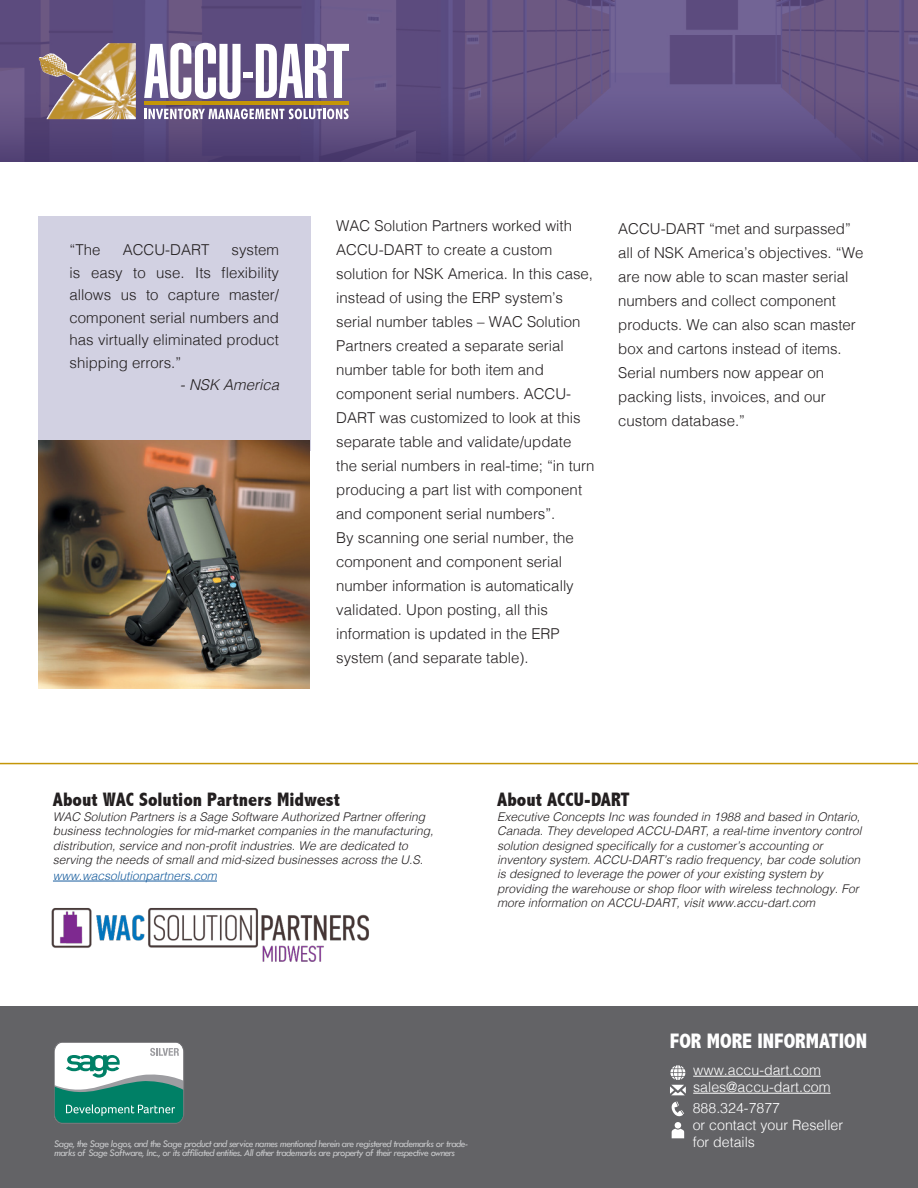
<style>
.page{position:relative;width:918px;height:1188px;background:#fff}
.page>*{position:absolute;margin:0;border:0;box-sizing:border-box;transform-origin:0 0}
.t1{font:800 condensed 21px "Abadi";color:#fff}
.t2{font:800 condensed 19.5px "Abadi";color:#231f20}
.t3{font:300 15px/24px "Helvetica";color:#231f20}
.t4{font:italic 300 15px "Helvetica";color:#231f20}
.t5{font:300 14.1px/17px "Helvetica";color:#fff}
.t6{font:italic 300 12px/14.4px "Helvetica";color:#231f20}
.t7{font:italic 300 12px "Helvetica";color:#175d9e}
.t8{font:italic 10.5px/9px "Tw Cen";letter-spacing:-.05em;color:#c7c8ca}
</style>
<div class="page">
<div style="left:0;top:1007px;width:918px;height:181px;background:#636366"></div>
<svg style="left:54px;top:1042px;width:130px;height:81px"></svg>
<svg style="left:670px;top:1065px;width:16px;height:30px"></svg>
<svg style="left:672px;top:1102px;width:12px;height:14px"></svg>
<svg style="left:672px;top:1122px;width:12px;height:16px"></svg>
<hr style="left:693px;top:1076px;width:128px;height:1px;background:#fff">
<hr style="left:693px;top:1093px;width:138px;height:1px;background:#fff">
<div style="left:38px;top:216px;width:272px;height:235px;background:#d2d1e2"></div>
<hr style="left:53px;top:881px;width:164px;height:1px;background:#175d9e">
<hr style="left:0;top:763px;width:918px;height:1px;background:#c49608">
<img style="left:39px;top:440px;width:271px;height:248px">
<img style="left:51px;top:908px;width:318px;height:54px">
<svg style="left:0;top:0;width:918px;height:162px"></svg>
<img style="left:39px;top:43px;width:69px;height:34px">
<hr style="left:144px;top:101px;width:205px;height:3px;background:#c49608">
<svg style="left:144px;top:109px;width:205px;height:10px"></svg>
<svg style="left:144px;top:43px;width:97px;height:56px"></svg>
<div style="left:243px;top:72px;width:10px;height:6px;background:#fff"></div>
<svg style="left:256px;top:44px;width:93px;height:54px"></svg>
<p class="t3" style="left:70px;top:237px;width:32px">“The</p>
<p class="t3" style="left:123px;top:237px;width:88px">ACCU-DART</p>
<p class="t3" style="left:70px;top:238px;width:211px;line-height:22.5px;text-align:justify;text-indent:162px">system is easy to use. Its flexibility allows us to capture master/ component serial numbers and has virtually eliminated product shipping errors.”</p>
<p class="t4" style="left:180px;top:372px;width:101px">- NSK America</p>
<p class="t3" style="left:336px;top:213px;width:260px">WAC Solution Partners worked with ACCU-DART to create a custom solution for NSK America. In this case, instead of using the ERP system’s serial number tables – WAC Solution Partners created a separate serial number table for both item and component serial numbers. ACCU-DART was customized to look at this separate table and validate/update the serial numbers in real-time; “in turn producing a part list with component and component serial numbers”.<br>By scanning one serial number, the component and component serial number information is automatically validated. Upon posting, all this information is updated in the ERP system (and separate table).</p>
<p class="t3" style="left:618px;top:215px;width:247px">ACCU-DART “met and surpassed” all of NSK America’s objectives. “We are now able to scan master serial numbers and collect component products. We can also scan master box and cartons instead of items.<br>Serial numbers now appear on packing lists, invoices, and our custom database.”</p>
<p class="t2" style="left:53px;top:789px;width:289px">About WAC Solution Partners Midwest</p>
<p class="t6" style="left:53px;top:809px;width:382px">WAC Solution Partners is a Sage Software Authorized Partner offering business technologies for mid-market companies in the manufacturing, distribution, service and non-profit industries. We are dedicated to serving the needs of small and mid-sized businesses across the U.S.</p>
<p class="t7" style="left:53px;top:866px;width:166px">www.wacsolutionpartners.com</p>
<p class="t2" style="left:497px;top:789px;width:134px">About ACCU-DART</p>
<p class="t6" style="left:497px;top:809px;width:366px">Executive Concepts Inc was founded in 1988 and based in Ontario, Canada. They developed ACCU-DART, a real-time inventory control solution designed specifically for a customer’s accounting or inventory system. ACCU-DART’s radio frequency, bar code solution is designed to leverage the power of your existing system by providing the warehouse or shop floor with wireless technology. For more information on ACCU-DART, visit www.accu-dart.com</p>
<p class="t8" style="left:54px;top:1140px;width:416px">Sage, the Sage logos, and the Sage product and service names mentioned herein are registered trademarks or trade&shy;marks of Sage Software, Inc., or its affiliated entities. All other trademarks are property of their respective owners</p>
<p class="t1" style="left:670px;top:1029px;width:199px">FOR MORE INFORMATION</p>
<p class="t5" style="left:693px;top:1061px;width:129px">www.accu-dart.com</p>
<p class="t5" style="left:693px;top:1078px;width:139px">sales@accu-dart.com</p>
<p class="t5" style="left:693px;top:1099px;width:89px">888.324-7877</p>
<p class="t5" style="left:693px;top:1116px;width:152px">or contact your Reseller for details</p>
</div>
